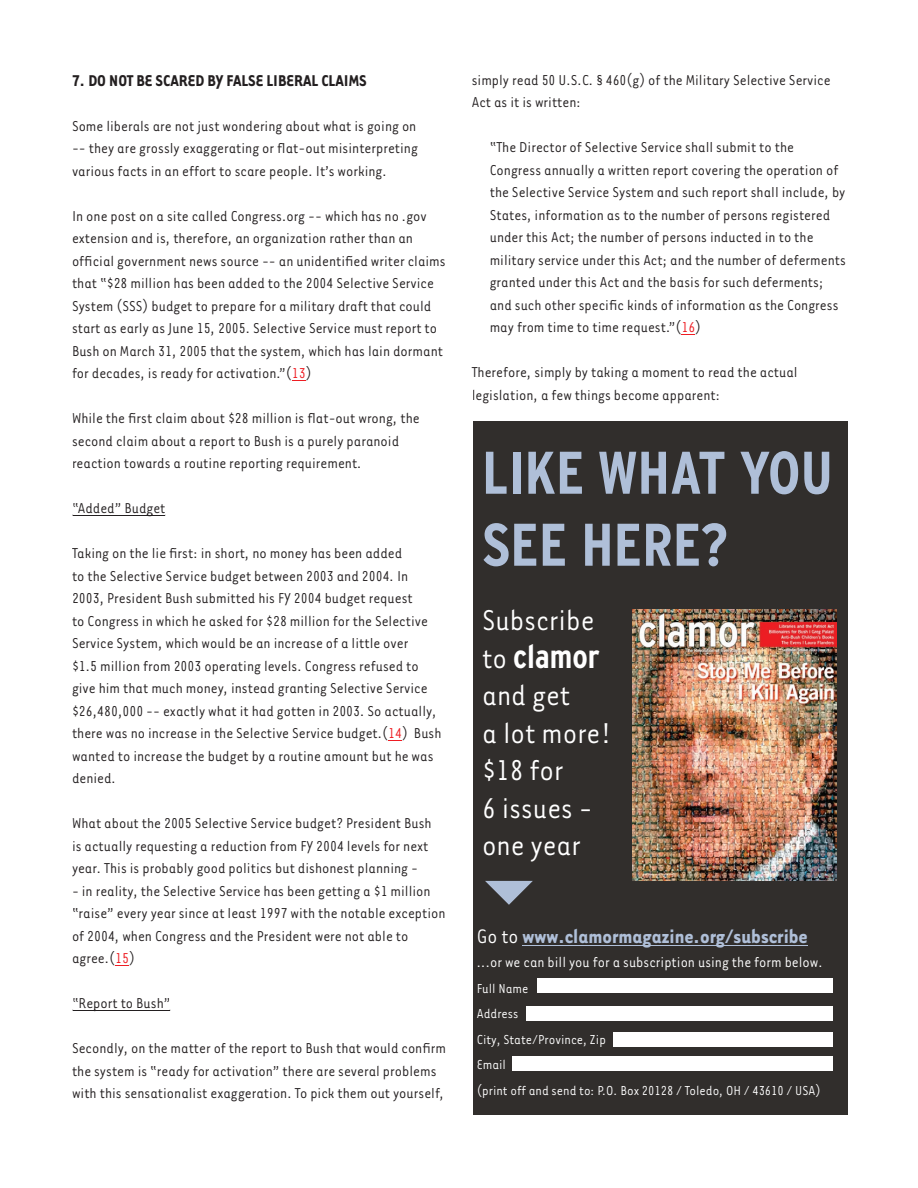
<style>
.page{position:relative;width:918px;height:1188px;background:#fff}
.page>*{position:absolute;margin:0;border:0;box-sizing:border-box;transform-origin:0 0}
.t1{font:700 condensed 60px/72px "Interstate";color:#afbfd8}
.t2{font:33px/37.5px "Tarzana Narrow";color:#fff}
.t3{font:700 condensed 33px "Interstate";color:#fff}
.t4{font:700 22.5px "Tarzana Narrow";color:#afbfd8}
.t5{font:700 18px "Tarzana Narrow";color:#231f20}
.t6{font:16.5px/22.5px "Tarzana Narrow";color:#231f20}
.t7{font:16.5px "Tarzana Narrow";color:#fff}
.t8{font:15px/25.5px "Tarzana Narrow";color:#fff}
.s1{color:#ee1d23}
.s2{font-family:"Tarzana Narrow";font-weight:400;font-stretch:normal}
.s3{font-weight:400;color:#fff}
</style>
<div class="page">
<svg style="left:292px;top:380px;width:14px;height:1px"></svg>
<hr style="left:73px;top:515px;width:92px;height:1px;background:#231f20">
<svg style="left:388px;top:740px;width:14px;height:1px"></svg>
<svg style="left:115px;top:965px;width:14px;height:1px"></svg>
<hr style="left:73px;top:1010px;width:96px;height:1px;background:#231f20">
<svg style="left:681px;top:334px;width:14px;height:1px"></svg>
<div style="left:473px;top:421px;width:374px;height:693px;background:#312e2c"></div>
<hr style="left:523px;top:945px;width:285px;height:1px;background:#afbfd8">
<div style="left:538px;top:978px;width:295px;height:15px;background:#fff"></div>
<div style="left:527px;top:1006px;width:306px;height:15px;background:#fff"></div>
<div style="left:613px;top:1032px;width:220px;height:15px;background:#fff"></div>
<div style="left:513px;top:1056px;width:320px;height:15px;background:#fff"></div>
<svg style="left:485px;top:881px;width:48px;height:24px"></svg>
<img style="left:633px;top:610px;width:203px;height:271px">
<p class="t5" style="left:72px;top:69px;width:296px">7. DO NOT BE SCARED BY FALSE LIBERAL CLAIMS</p>
<p class="t6" style="left:72px;top:114px;width:348px;text-align:justify">Some liberals are not just wondering about what is going on -- they are grossly exaggerating or flat-out misinterpreting various facts in an effort to scare people. It’s working.</p>
<p class="t6" style="left:72px;top:204px;width:375px">In one post on a site called Congress.org -- which has no .gov extension and is, therefore, an organization rather than an official government news source -- an unidentified writer claims that “$28 million has been added to the 2004 Selective Service System (SSS) budget to prepare for a military draft that could start as early as June 15, 2005. Selective Service must report to Bush on March 31, 2005 that the system, which has lain dormant for decades, is ready for activation.”(<span class="s1">13</span>)</p>
<p class="t6" style="left:72px;top:406px;width:349px">While the first claim about $28 million is flat-out wrong, the second claim about a report to Bush is a purely paranoid reaction towards a routine reporting requirement.</p>
<p class="t6" style="left:72px;top:496px;width:95px">“Added” Budget</p>
<p class="t6" style="left:72px;top:541px;width:371px">Taking on the lie first: in short, no money has been added<br>to the Selective Service budget between 2003 and 2004. In 2003, President Bush submitted his FY 2004 budget request<br>to Congress in which he asked for $28 million for the Selective Service System, which would be an increase of a little over<br>$1.5 million from 2003 operating levels. Congress refused to give him that much money, instead granting Selective Service $26,480,000 -- exactly what it had gotten in 2003. So actually, there was no increase in the Selective Service budget.(<span class="s1">14</span>) Bush wanted to increase the budget by a routine amount but he was denied.</p>
<p class="t6" style="left:72px;top:811px;width:361px">What about the 2005 Selective Service budget? President Bush is actually requesting a reduction from FY 2004 levels for next year. This is probably good politics but dishonest planning -</p>
<p class="t6" style="left:72px;top:879px;width:375px">- in reality, the Selective Service has been getting a $1 million “raise” every year since at least 1997 with the notable exception of 2004, when Congress and the President were not able to agree.(<span class="s1">15</span>)</p>
<p class="t6" style="left:72px;top:991px;width:100px">“Report to Bush”</p>
<p class="t6" style="left:72px;top:1036px;width:376px">Secondly, on the matter of the report to Bush that would confirm the system is “ready for activation” there are several problems with this sensationalist exaggeration. To pick them out yourself,</p>
<p class="t6" style="left:472px;top:68px;width:360px">simply read 50 U.S.C. § 460(g) of the Military Selective Service<br>Act as it is written:</p>
<p class="t6" style="left:490px;top:136px;width:358px">“The Director of Selective Service shall submit to the Congress annually a written report covering the operation of the Selective Service System and such report shall include, by States, information as to the number of persons registered under this Act; the number of persons inducted in to the military service under this Act; and the number of deferments granted under this Act and the basis for such deferments; and such other specific kinds of information as the Congress may from time to time request.”(<span class="s1">16</span>)</p>
<p class="t6" style="left:472px;top:361px;width:327px">Therefore, simply by taking a moment to read the actual legislation, a few things become apparent:</p>
<h1 class="t1" style="left:482px;top:436px;width:352px">LIKE WHAT YOU<br>SEE HERE?</h1>
<h2 class="t2" style="left:482px;top:600px;width:114px">Subscribe</h2>
<h2 class="t3" style="left:482px;top:638px;width:119px"><span class="s2">to</span> clamor</h2>
<h2 class="t2" style="left:482px;top:675px;width:131px">and get<br>a lot more! $18 for<br>6 issues - one year</h2>
<h3 class="t4" style="left:477px;top:923px;width:333px"><span class="s3">Go to</span> www.clamormagazine.org/subscribe</h3>
<p class="t7" style="left:477px;top:953px;width:348px">...or we can bill you for a subscription using the form below.</p>
<p class="t8" style="left:477px;top:975px;width:345px">Full Name<br>Address<br>City, State/Province, Zip<br>Email<br>(print off and send to: P.O. Box 20128 / Toledo, OH / 43610 / USA)</p>
</div>
